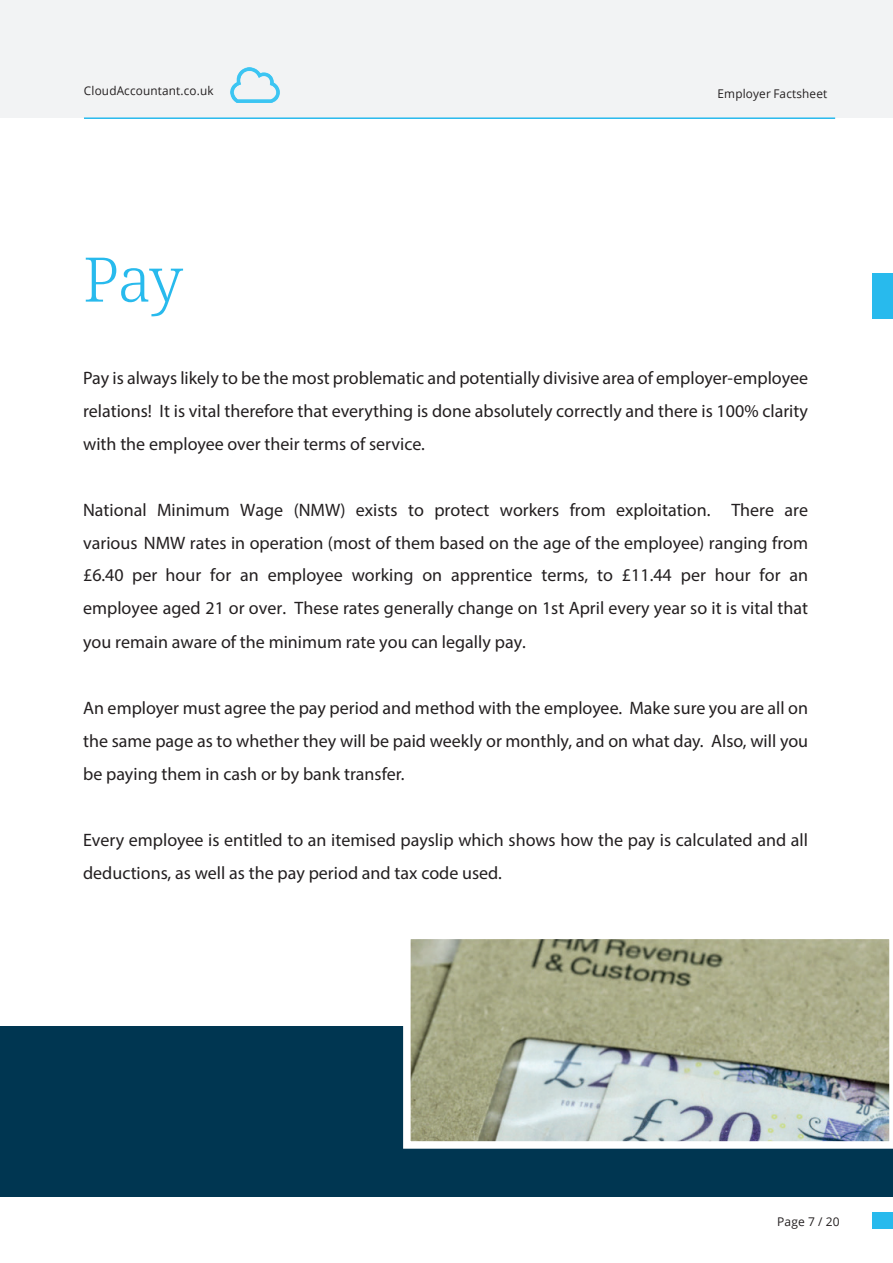
<style>
.page{position:relative;width:893px;height:1263px;background:#fff}
.page>*{position:absolute;margin:0;border:0;box-sizing:border-box;transform-origin:0 0}
.t1{font:300 61.5px "Noto Serif";color:#28baed}
.t2{font:18px/33px "Myriad Pro";color:#231f20;text-align:justify}
.t3{font:12px "Open Sans";letter-spacing:.015em;color:#231f20}
</style>
<div class="page">
<div style="left:0;top:0;width:893px;height:118px;background:#f2f3f4"></div>
<div style="left:0;top:1026px;width:893px;height:171px;background:#003651"></div>
<div style="left:873px;top:1212px;width:20px;height:17px;background:#28baed"></div>
<div style="left:873px;top:273px;width:20px;height:45px;background:#28baed"></div>
<hr style="left:84px;top:117px;width:751px;height:2px;background:#28baed">
<img style="left:230px;top:67px;width:50px;height:36px">
<svg style="left:403px;top:939px;width:490px;height:210px;background:#afb4a0"></svg>
<p class="t3" style="left:84px;top:82px;width:131px">CloudAccountant.co.uk</p>
<p class="t3" style="left:718px;top:85px;width:111px">Employer Factsheet</p>
<h1 class="t1" style="left:83px;top:238px;width:101px">Pay</h1>
<p class="t2" style="left:83px;top:361px;width:726px">Pay is always likely to be the most problematic and potentially divisive area of employer-employee relations! It is vital therefore that everything is done absolutely correctly and there is 100% clarity with the employee over their terms of service.</p>
<p class="t2" style="left:83px;top:493px;width:727px">National Minimum Wage (NMW) exists to protect workers from exploitation. There are various NMW rates in operation (most of them based on the age of the employee) ranging from £6.40 per hour for an employee working on apprentice terms, to £11.44 per hour for an employee aged 21 or over. These rates generally change on 1st April every year so it is vital that you remain aware of the minimum rate you can legally pay.</p>
<p class="t2" style="left:83px;top:691px;width:726px">An employer must agree the pay period and method with the employee. Make sure you are all on the same page as to whether they will be paid weekly or monthly, and on what day. Also, will you be paying them in cash or by bank transfer.</p>
<p class="t2" style="left:83px;top:823px;width:726px">Every employee is entitled to an itemised payslip which shows how the pay is calculated and all deductions, as well as the pay period and tax code used.</p>
<p class="t3" style="left:777px;top:1213px;width:64px">Page 7 / 20</p>
</div>
